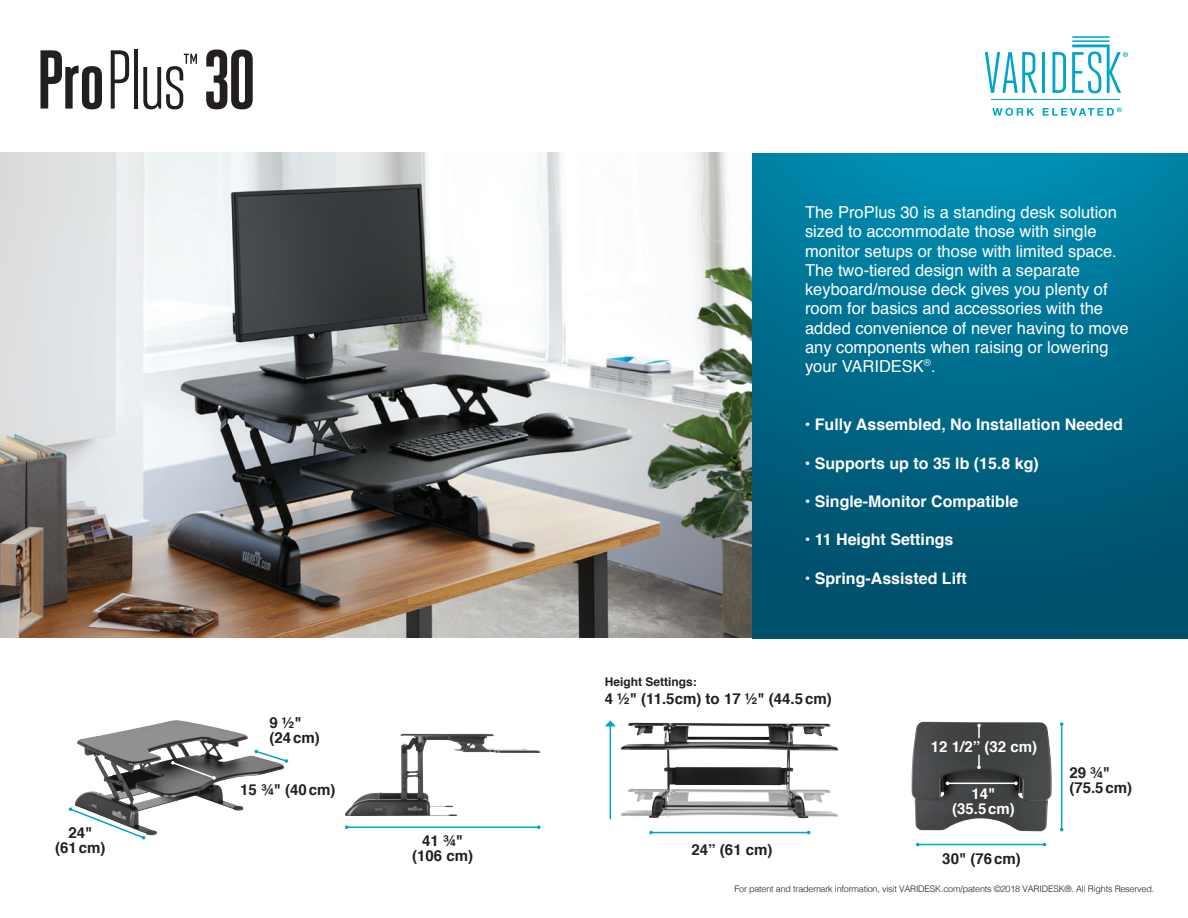
<style>
.page{position:relative;width:1188px;height:918px;background:#fff}
.page>*{position:absolute;margin:0;border:0;box-sizing:border-box;transform-origin:0 0}
.t1{font:16.5px/19.2px "Helvetica";color:#fff}
.t2{font:700 16.05px "Helvetica";color:#fff}
.t3{font:700 15px/15px "Helvetica";color:#231f20;text-align:center}
.t4{font:700 15px/15px "Helvetica";color:#fff;text-align:center}
.t5{font:700 12px "Helvetica";color:#231f20}
.t6{font:300 9px "Helvetica";letter-spacing:-.02em;color:#231f20}
</style>
<div class="page">
<hr style="left:991px;top:100px;width:129px;height:1px;background:#00a5cc">
<svg style="left:985px;top:52px;width:52px;height:41px"></svg>
<hr style="left:1042px;top:52px;width:3px;height:41px;background:#00a5cc">
<svg style="left:1052px;top:52px;width:14px;height:41px"></svg>
<svg style="left:1072px;top:36px;width:56px;height:57px"></svg>
<svg style="left:992px;top:108px;width:42px;height:8px"></svg>
<svg style="left:1043px;top:108px;width:79px;height:8px"></svg>
<img style="left:0;top:153px;width:1188px;height:485px">
<img style="left:74px;top:720px;width:160px;height:115px">
<img style="left:345px;top:734px;width:120px;height:82px">
<hr style="left:347px;top:826px;width:192px;height:2px;background:#00a5cc">
<svg style="left:537px;top:825px;width:4px;height:4px"></svg>
<img style="left:620px;top:723px;width:219px;height:95px">
<hr style="left:651px;top:832px;width:158px;height:1px;background:#00a5cc">
<img style="left:911px;top:722px;width:141px;height:109px">
<hr style="left:918px;top:844px;width:127px;height:1px;background:#00a5cc">
<hr style="left:948px;top:783px;width:68px;height:1px;background:#fff">
<svg style="left:977px;top:724px;width:4px;height:14px"></svg>
<svg style="left:977px;top:755px;width:4px;height:14px"></svg>
<hr style="left:1061px;top:724px;width:1px;height:106px;background:#00a5cc">
<svg style="left:69px;top:807px;width:77px;height:33px"></svg>
<svg style="left:171px;top:761px;width:45px;height:19px"></svg>
<svg style="left:254px;top:750px;width:34px;height:13px"></svg>
<hr style="left:610px;top:726px;width:1px;height:93px;background:#00a5cc">
<svg style="left:605px;top:720px;width:11px;height:6px"></svg>
<svg style="left:40px;top:50px;width:62px;height:59px"></svg>
<svg style="left:111px;top:50px;width:18px;height:59px"></svg>
<hr style="left:134px;top:50px;width:4px;height:59px;background:#231f20">
<svg style="left:143px;top:54px;width:54px;height:55px"></svg>
<svg style="left:206px;top:49px;width:47px;height:60px"></svg>
<p class="t3" style="left:55px;top:825px;width:52px">24" (61cm)</p>
<p class="t3" style="left:269px;top:715px;width:52px;text-align:left">9 ½" (24cm)</p>
<p class="t3" style="left:240px;top:783px;width:97px">15 ¾" (40cm)</p>
<p class="t3" style="left:412px;top:833px;width:63px">41 ¾" (106 cm)</p>
<p class="t1" style="left:805px;top:203px;width:325px">The ProPlus 30 is a standing desk solution sized to accommodate those with single monitor setups or those with limited space.<br>The two-tiered design with a separate keyboard/mouse deck gives you plenty of room for basics and accessories with the added convenience of never having to move any components when raising or lowering your VARIDESK<sup>®</sup>.</p>
<p class="t2" style="left:805px;top:412px;width:320px">• Fully Assembled, No Installation Needed</p>
<p class="t2" style="left:805px;top:450px;width:236px">• Supports up to 35 lb (15.8 kg)</p>
<p class="t2" style="left:805px;top:488px;width:215px">• Single-Monitor Compatible</p>
<p class="t2" style="left:805px;top:527px;width:150px">• 11 Height Settings</p>
<p class="t2" style="left:805px;top:565px;width:164px">• Spring-Assisted Lift</p>
<p class="t5" style="left:605px;top:672px;width:94px">Height Settings:</p>
<p class="t3" style="left:605px;top:691px;width:229px">4 ½" (11.5cm) to 17 ½" (44.5cm)</p>
<p class="t3" style="left:692px;top:842px;width:83px">24” (61 cm)</p>
<p class="t4" style="left:931px;top:739px;width:108px">12 1/2” (32 cm)</p>
<p class="t4" style="left:952px;top:787px;width:64px">14" (35.5cm)</p>
<p class="t3" style="left:942px;top:851px;width:80px">30" (76cm)</p>
<p class="t3" style="left:1069px;top:765px;width:64px;text-align:left">29 ¾" (75.5cm)</p>
<p class="t6" style="left:734px;top:881px;width:421px">For patent and trademark information, visit VARIDESK.com/patents ©2018 VARIDESK®. All Rights Reserved.</p>
</div>
